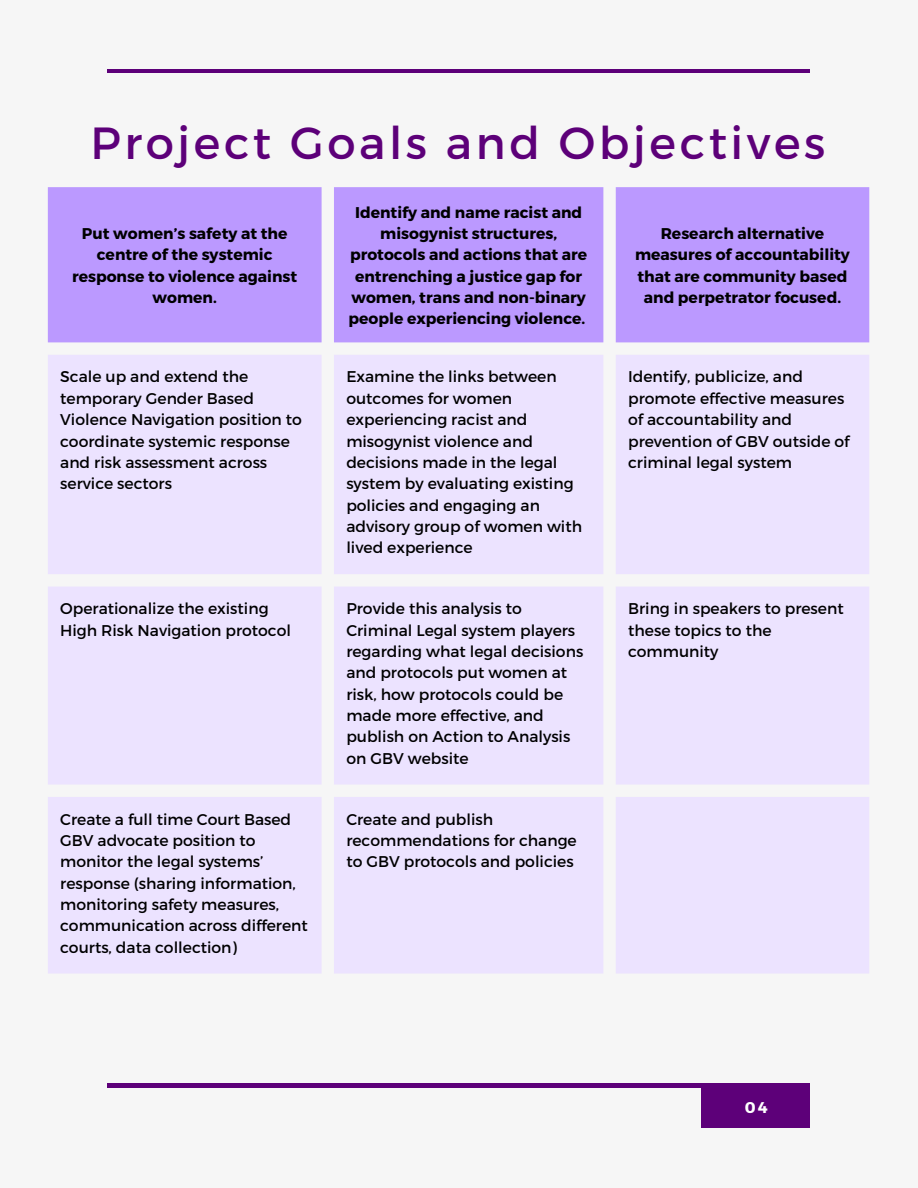
<style>
.page{position:relative;width:918px;height:1188px;background:#f6f6f6}
.page>*{position:absolute;margin:0;border:0;box-sizing:border-box;transform-origin:0 0}
.t1{font:45px "Montserrat";letter-spacing:.08em;color:#5d0079}
.t2{font:15.6px/21.3px "Montserrat";color:#000}
.t3{font:700 15.6px/21.3px "Montserrat";color:#000;text-align:center}
.t4{font:700 15.6px "Montserrat";color:#fff}
</style>
<div class="page">
<div style="left:701px;top:1084px;width:108px;height:44px;background:#5d0079"></div>
<hr style="left:107px;top:1084px;width:703px;height:3px;background:#5d0079">
<hr style="left:107px;top:69px;width:703px;height:4px;background:#5d0079">
<div style="left:48px;top:187px;width:821px;height:155px;background:#b9f"></div>
<div style="left:48px;top:355px;width:821px;height:619px;background:#ece3ff"></div>
<p class="t1" style="left:91px;top:114px;width:736px">Project Goals and Objectives</p>
<p class="t3" style="left:72px;top:222px;width:227px">Put women’s safety at the centre of the systemic response to violence against women.</p>
<h1 class="t3" style="left:348px;top:201px;width:240px">Identify and name racist and misogynist structures, protocols and actions that are entrenching a justice gap for women, trans and non-binary people experiencing violence.</h1>
<p class="t3" style="left:635px;top:222px;width:216px">Research alternative measures of accountability that are community based and perpetrator focused.</p>
<p class="t2" style="left:60px;top:366px;width:243px">Scale up and extend the temporary Gender Based<br>Violence Navigation position to coordinate systemic response and risk assessment across service sectors</p>
<p class="t2" style="left:346px;top:366px;width:237px">Examine the links between outcomes for women experiencing racist and misogynist violence and decisions made in the legal system by evaluating existing policies and engaging an advisory group of women with lived experience</p>
<p class="t2" style="left:628px;top:366px;width:223px">Identify, publicize, and promote effective measures of accountability and prevention of GBV outside of criminal legal system</p>
<p class="t2" style="left:60px;top:597px;width:232px">Operationalize the existing<br>High Risk Navigation protocol</p>
<p class="t2" style="left:346px;top:597px;width:238px">Provide this analysis to<br>Criminal Legal system players regarding what legal decisions and protocols put women at risk, how protocols could be made more effective, and publish on Action to Analysis on GBV website</p>
<p class="t2" style="left:628px;top:597px;width:217px">Bring in speakers to present these topics to the community</p>
<p class="t2" style="left:60px;top:808px;width:249px">Create a full time Court Based<br>GBV advocate position to monitor the legal systems’ response (sharing information, monitoring safety measures, communication across different courts, data collection)</p>
<p class="t2" style="left:346px;top:808px;width:232px">Create and publish recommendations for change to GBV protocols and policies</p>
<p class="t4" style="left:745px;top:1097px;width:24px">04</p>
</div>
